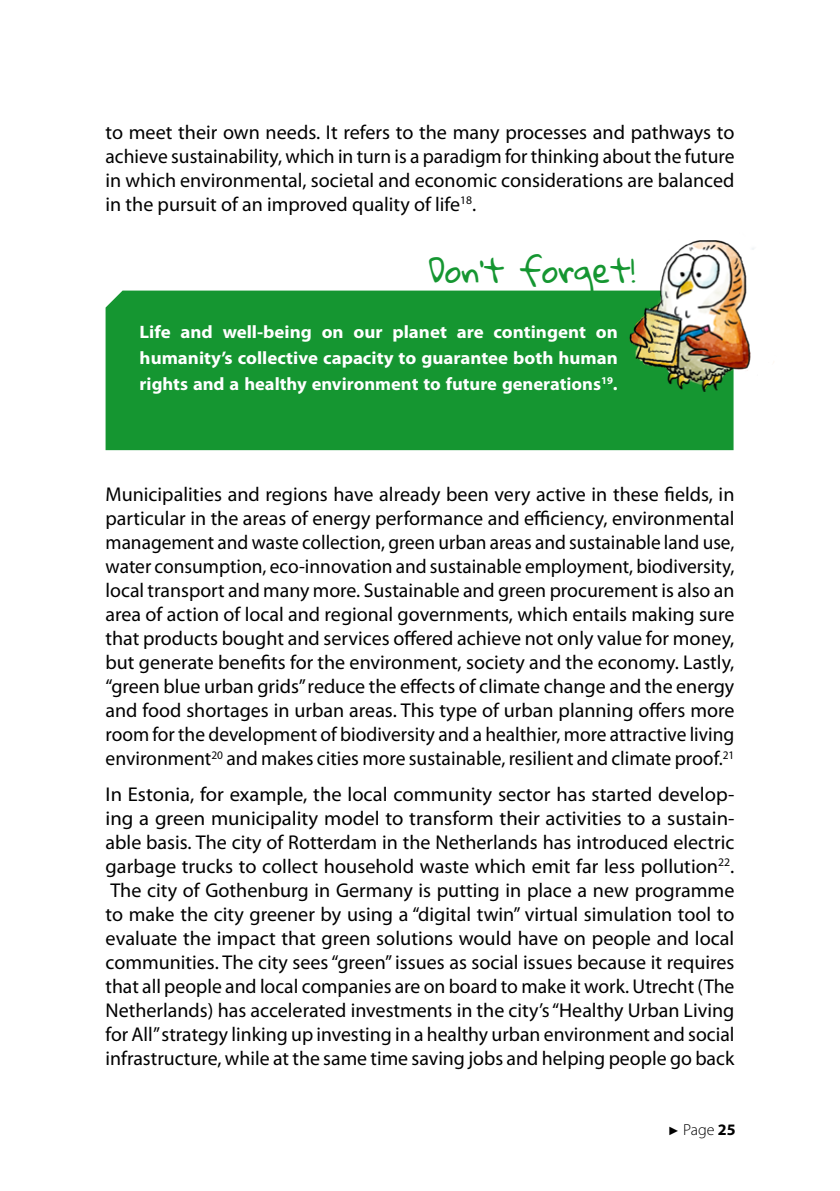
<style>
.page{position:relative;width:840px;height:1191px;background:#fff}
.page>*{position:absolute;margin:0;border:0;box-sizing:border-box;transform-origin:0 0}
.t1{font:32.4px "Gloria Hallelujah";color:#159631}
.Texte{font:20px/24px "Myriad Pro";color:#000;text-align:justify}
.Texte-2{font:700 18px/26px "Myriad Pro";color:#fff;text-align:justify;scale:1.05 1}
.t2{font:300 16px "Myriad Pro";color:#000}
.s1{font-family:"Arial";font-weight:400;font-size:12px}
.s2{font-weight:700}
</style>
<div class="page">
<div style="left:105px;top:290px;width:628px;height:160px;background:#159631"></div>
<img style="left:628px;top:240px;width:146px;height:151px">
<p class="Texte" style="left:105px;top:119px;width:630px">to meet their own needs. It refers to the many processes and pathways to achieve sustainability, which in turn is a paradigm for thinking about the future in which environmental, societal and economic considerations are balanced in the pursuit of an improved quality of life<sup>18</sup>.</p>
<p class="t1" style="left:428px;top:253px;width:208px">Don’t forget!</p>
<p class="Texte-2" style="left:139px;top:319px;width:456px">Life and well-being on our planet are contingent on humanity’s collective capacity to guarantee both human rights and a healthy environment to future generations<sup>19</sup>.</p>
<p class="Texte" style="left:105px;top:482px;width:630px">Municipalities and regions have already been very active in these fields, in particular in the areas of energy performance and efficiency, environmental management and waste collection, green urban areas and sustainable land use, water consumption, eco-innovation and sustainable employment, biodiversity, local transport and many more. Sustainable and green procurement is also an area of action of local and regional governments, which entails making sure that products bought and services offered achieve not only value for money, but generate benefits for the environment, society and the economy. Lastly, “green blue urban grids” reduce the effects of climate change and the energy and food shortages in urban areas. This type of urban planning offers more room for the development of biodiversity and a healthier, more attractive living environment<sup>20</sup> and makes cities more sustainable, resilient and climate proof.<sup>21</sup></p>
<p class="Texte" style="left:105px;top:781px;width:630px">In Estonia, for example, the local community sector has started develop&shy;ing a green municipality model to transform their activities to a sustain&shy;able basis. The city of Rotterdam in the Netherlands has introduced electric garbage trucks to collect household waste which emit far less pollution<sup>22</sup>.<br>The city of Gothenburg in Germany is putting in place a new programme to make the city greener by using a “digital twin” virtual simulation tool to evaluate the impact that green solutions would have on people and local communities. The city sees “green” issues as social issues because it requires that all people and local companies are on board to make it work. Utrecht (The Netherlands) has accelerated investments in the city’s “Healthy Urban Living for All” strategy linking up investing in a healthy urban environment and social infrastructure, while at the same time saving jobs and helping people go back</p>
<p class="t2" style="left:667px;top:1120px;width:69px"><span class="s1">►</span> Page <span class="s2">25</span></p>
</div>
